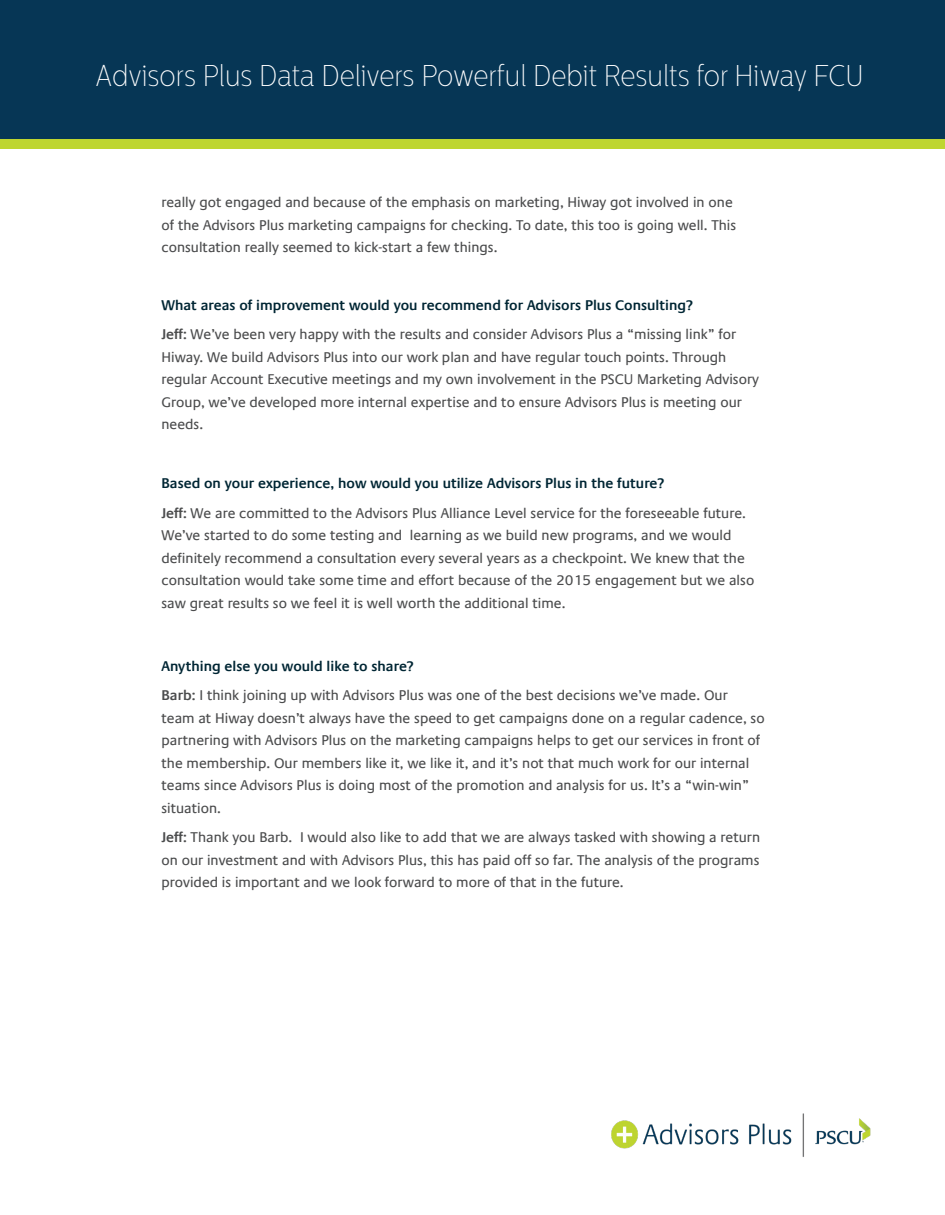
<style>
.page{position:relative;width:945px;height:1215px;background:#fff}
.page>*{position:absolute;margin:0;border:0;box-sizing:border-box;transform-origin:0 0}
.t1{font:100 30px "Centrale Sans Cnd";color:#fff}
.body_copy{font:14.25px/22.5px "Praxis Com";color:#4b4c4d}
.t2{font:600 14.25px "Praxis Com";color:#002634}
.s1{font-weight:600}
</style>
<div class="page">
<div style="left:0;top:139px;width:945px;height:10px;background:#bed630"></div>
<div style="left:0;top:0;width:945px;height:139px;background:#063655"></div>
<img style="left:611px;top:1113px;width:260px;height:44px">
<p class="t1" style="left:96px;top:59px;width:770px">Advisors Plus Data Delivers Powerful Debit Results for Hiway FCU</p>
<p class="body_copy" style="left:161px;top:191px;width:576px">really got engaged and because of the emphasis on marketing, Hiway got involved in one of the Advisors Plus marketing campaigns for checking. To date, this too is going well. This consultation really seemed to kick-start a few things.</p>
<h4 class="t2" style="left:161px;top:297px;width:533px">What areas of improvement would you recommend for Advisors Plus Consulting?</h4>
<p class="body_copy" style="left:161px;top:323px;width:599px"><span class="s1">Jeff:</span> We’ve been very happy with the results and consider Advisors Plus a “missing link” for Hiway. We build Advisors Plus into our work plan and have regular touch points. Through regular Account Executive meetings and my own involvement in the PSCU Marketing Advisory Group, we’ve developed more internal expertise and to ensure Advisors Plus is meeting our needs.</p>
<h4 class="t2" style="left:161px;top:475px;width:505px">Based on your experience, how would you utilize Advisors Plus in the future?</h4>
<p class="body_copy" style="left:161px;top:502px;width:594px"><span class="s1">Jeff:</span> We are committed to the Advisors Plus Alliance Level service for the foreseeable future.<br>We’ve started to do some testing and learning as we build new programs, and we would definitely recommend a consultation every several years as a checkpoint. We knew that the consultation would take some time and effort because of the 2015 engagement but we also saw great results so we feel it is well worth the additional time.</p>
<h4 class="t2" style="left:161px;top:658px;width:254px">Anything else you would like to share?</h4>
<p class="body_copy" style="left:161px;top:684px;width:605px"><span class="s1">Barb:</span> I think joining up with Advisors Plus was one of the best decisions we’ve made. Our<br>team at Hiway doesn’t always have the speed to get campaigns done on a regular cadence, so partnering with Advisors Plus on the marketing campaigns helps to get our services in front of the membership. Our members like it, we like it, and it’s not that much work for our internal teams since Advisors Plus is doing most of the promotion and analysis for us. It’s a “win-win” situation.</p>
<p class="body_copy" style="left:161px;top:826px;width:600px;text-align:justify"><span class="s1">Jeff:</span> Thank you Barb. I would also like to add that we are always tasked with showing a return on our investment and with Advisors Plus, this has paid off so far. The analysis of the programs provided is important and we look forward to more of that in the future.</p>
</div>
